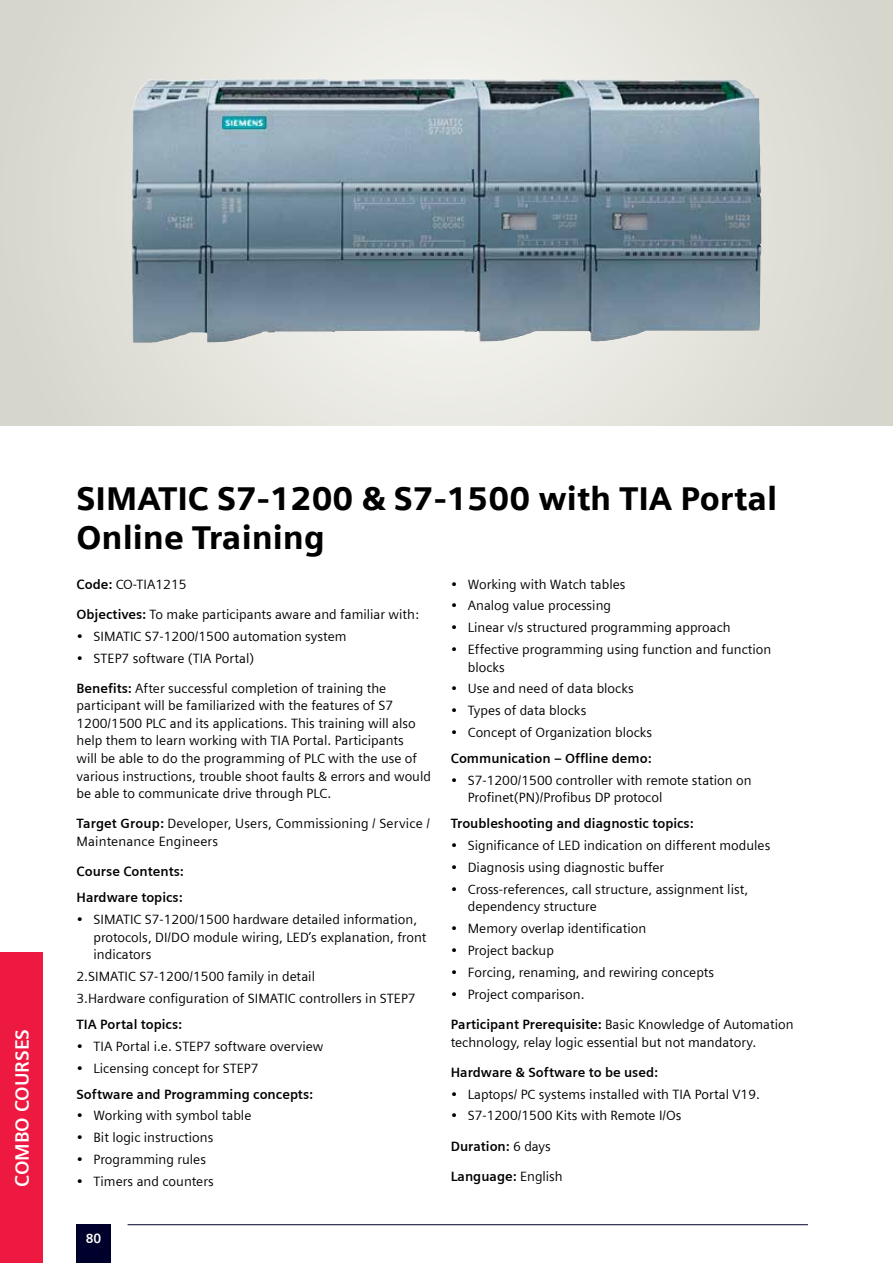
<style>
.page{position:relative;width:893px;height:1263px;background:#fff}
.page>*{position:absolute;margin:0;border:0;box-sizing:border-box;transform-origin:0 0}
.t1{font:900 33px/39.6px "Siemens Sans";color:#000}
.t2{font:700 19.5px "Siemens Sans";color:#fff}
.t3{font:13.5px/17.5px "Siemens Sans";color:#000}
.t4{font:700 13.5px/26.1px "Siemens Sans";color:#000}
.t5{font:700 13.5px "Siemens Sans";color:#fff}
.s1{font-weight:700}
.s2{font-weight:400}
</style>
<div class="page">
<div style="left:77px;top:1225px;width:34px;height:38px;background:#00002c"></div>
<hr style="left:128px;top:1224px;width:680px;height:1px;background:#00002c">
<div style="left:0;top:952px;width:43px;height:311px;background:#ed1941"></div>
<svg style="left:0;top:0;width:893px;height:425px;background:#e0e0d8"></svg>
<img style="left:132px;top:79px;width:630px;height:264px">
<h2 class="t2" style="left:11px;top:1187px;width:159px;rotate:-90deg">COMBO COURSES</h2>
<h1 class="t1" style="left:77px;top:478px;width:702px">SIMATIC S7-1200 &amp; S7-1500 with TIA Portal<br>Online Training</h1>
<p class="t3" style="left:77px;top:575px;width:112px"><span class="s1">Code:</span> CO-TIA1215</p>
<p class="t3" style="left:77px;top:605px;width:344px"><span class="s1">Objectives:</span> To make participants aware and familiar with:</p>
<p class="t3" style="left:77px;top:627px;width:272px">• SIMATIC S7-1200/1500 automation system</p>
<p class="t3" style="left:77px;top:649px;width:179px">• STEP7 software (TIA Portal)</p>
<p class="t3" style="left:77px;top:679px;width:356px"><span class="s1">Benefits:</span> After successful completion of training the participant will be familiarized with the features of S7<br>1200/1500 PLC and its applications. This training will also help them to learn working with TIA Portal. Participants<br>will be able to do the programming of PLC with the use of various instructions, trouble shoot faults &amp; errors and would be able to communicate drive through PLC.</p>
<p class="t3" style="left:77px;top:815px;width:355px"><span class="s1">Target Group:</span> Developer, Users, Commissioning / Service /<br>Maintenance Engineers</p>
<p class="t4" style="left:77px;top:859px;width:109px">Course Contents:<br>Hardware topics:</p>
<p class="t3" style="left:94px;top:911px;width:335px;text-indent:-17px">• SIMATIC S7-1200/1500 hardware detailed information, protocols, DI/DO module wiring, LED’s explanation, front indicators</p>
<p class="t3" style="left:77px;top:965px;width:341px;line-height:21.8px">2.SIMATIC S7-1200/1500 family in detail<br>3.Hardware configuration of SIMATIC controllers in STEP7</p>
<p class="t4" style="left:77px;top:1011px;width:107px">TIA Portal topics:</p>
<p class="t3" style="left:77px;top:1037px;width:248px">• TIA Portal i.e. STEP7 software overview</p>
<p class="t3" style="left:77px;top:1059px;width:184px">• Licensing concept for STEP7</p>
<p class="t4" style="left:77px;top:1081px;width:238px">Software and Programming concepts:</p>
<p class="t3" style="left:77px;top:1107px;width:176px">• Working with symbol table</p>
<p class="t3" style="left:77px;top:1129px;width:138px">• Bit logic instructions</p>
<p class="t3" style="left:77px;top:1151px;width:131px">• Programming rules</p>
<p class="t3" style="left:77px;top:1172px;width:139px">• Timers and counters</p>
<p class="t5" style="left:86px;top:1231px;width:17px">80</p>
<p class="t3" style="left:451px;top:575px;width:176px">• Working with Watch tables</p>
<p class="t3" style="left:451px;top:597px;width:162px">• Analog value processing</p>
<p class="t3" style="left:451px;top:619px;width:281px">• Linear v/s structured programming approach</p>
<p class="t3" style="left:468px;top:641px;width:305px;text-indent:-17px">• Effective programming using function and function blocks</p>
<p class="t3" style="left:451px;top:680px;width:185px">• Use and need of data blocks</p>
<p class="t3" style="left:451px;top:702px;width:137px">• Types of data blocks</p>
<p class="t3" style="left:451px;top:724px;width:203px">• Concept of Organization blocks</p>
<p class="t4" style="left:451px;top:745px;width:202px">Communication – Offline demo:</p>
<p class="t3" style="left:468px;top:771px;width:285px;text-indent:-17px">• S7-1200/1500 controller with remote station on<br>Profinet(PN)/Profibus DP protocol</p>
<p class="t4" style="left:451px;top:811px;width:244px">Troubleshooting and diagnostic topics:</p>
<p class="t3" style="left:451px;top:837px;width:321px">• Significance of LED indication on different modules</p>
<p class="t3" style="left:451px;top:859px;width:215px">• Diagnosis using diagnostic buffer</p>
<p class="t3" style="left:468px;top:880px;width:282px;text-indent:-17px">• Cross-references, call structure, assignment list, dependency structure</p>
<p class="t3" style="left:451px;top:920px;width:197px">• Memory overlap identification</p>
<p class="t3" style="left:451px;top:942px;width:105px">• Project backup</p>
<p class="t3" style="left:451px;top:963px;width:265px">• Forcing, renaming, and rewiring concepts</p>
<p class="t3" style="left:451px;top:985px;width:135px">• Project comparison.</p>
<p class="t3" style="left:451px;top:1015px;width:344px"><span class="s1">Participant Prerequisite:</span> Basic Knowledge of Automation technology, relay logic essential but not mandatory.</p>
<p class="t4" style="left:451px;top:1059px;width:209px">Hardware &amp; Software to be used:</p>
<p class="t3" style="left:451px;top:1085px;width:311px">• Laptops/ PC systems installed with TIA Portal V19.</p>
<p class="t3" style="left:451px;top:1107px;width:232px">• S7-1200/1500 Kits with Remote I/Os</p>
<p class="t4" style="left:451px;top:1133px;width:102px">Duration: <span class="s2">6 days</span></p>
<p class="t4" style="left:451px;top:1163px;width:114px">Language: <span class="s2">English</span></p>
</div>
